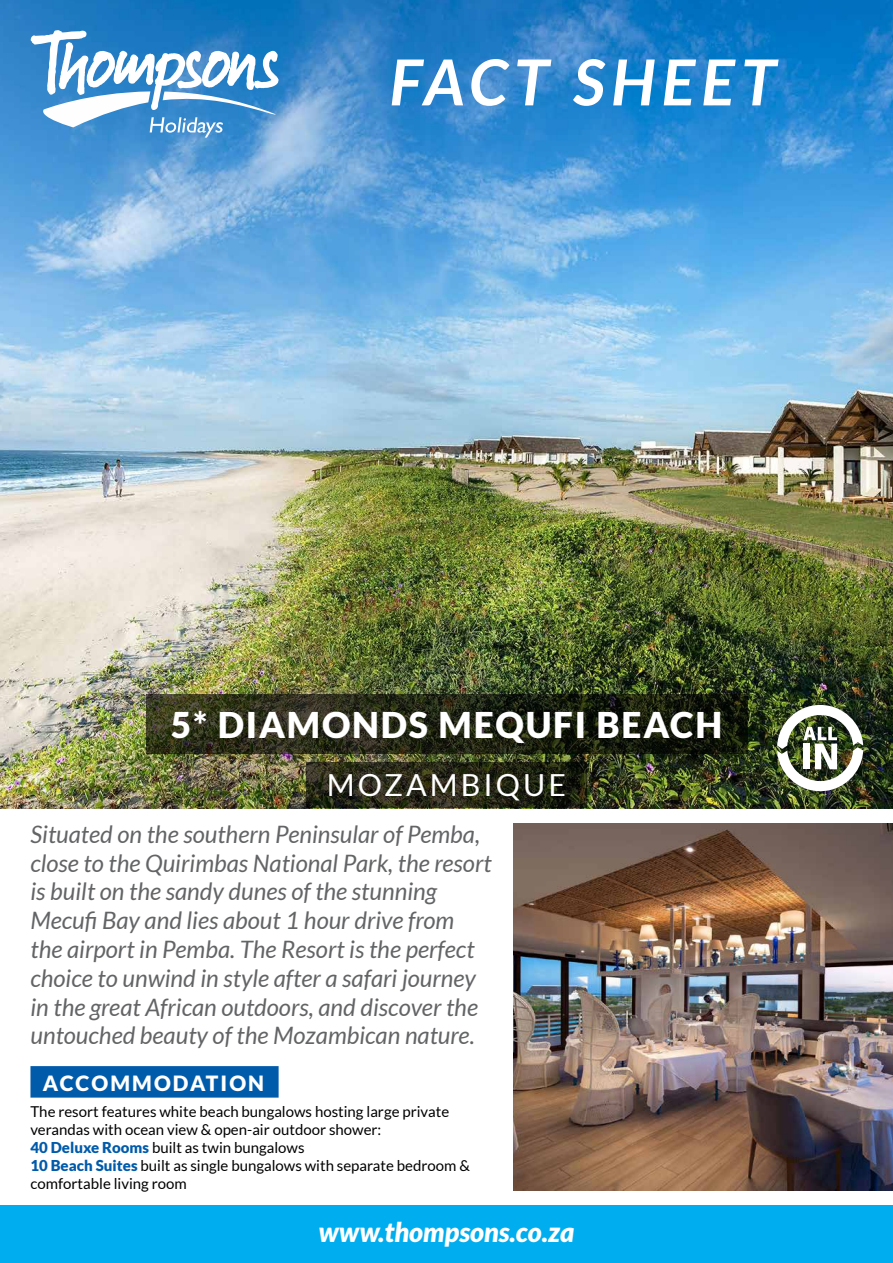
<style>
.page{position:relative;width:893px;height:1263px;background:#fff}
.page>*{position:absolute;margin:0;border:0;box-sizing:border-box;transform-origin:0 0}
.t1{font:italic 700 63.45px "Lato";letter-spacing:.1em;color:#fff}
.t2{font:900 35.55px "Lato";letter-spacing:.05em;color:#fff}
.t3{font:30.45px "Lato";letter-spacing:.1em;color:#fff}
.t4{font:italic 900 27px "Lato";color:#fff}
.t5{font:italic 24px/28.8px "Lato";color:#636466}
.t6{font:900 21px "Lato";letter-spacing:.1em;color:#fff}
.t7{font:15px/18px "Lato";color:#000}
.s1{font-weight:900;color:#005baa}
</style>
<div class="page">
<img style="left:0;top:0;width:893px;height:808px">
<img style="left:513px;top:823px;width:380px;height:368px">
<div style="left:0;top:1205px;width:893px;height:58px;background:#00aeef"></div>
<svg style="left:30px;top:29px;width:249px;height:110px"></svg>
<svg style="left:146px;top:695px;width:601px;height:59px;background:#232615"></svg>
<svg style="left:306px;top:762px;width:281px;height:46px;background:#262716"></svg>
<div style="left:30px;top:1066px;width:249px;height:31px;background:#005baa"></div>
<img style="left:777px;top:705px;width:86px;height:86px">
<h1 class="t1" style="left:389px;top:46px;width:388px">FACT SHEET</h1>
<h2 class="t2" style="left:171px;top:704px;width:553px">5* DIAMONDS MEQUFI BEACH</h2>
<p class="t3" style="left:327px;top:768px;width:241px">MOZAMBIQUE</p>
<p class="t5" style="left:30px;top:820px;width:463px">Situated on the southern Peninsular of Pemba, close to the Quirimbas National Park, the resort is built on the sandy dunes of the stunning Mecufi Bay and lies about 1 hour drive from the airport in Pemba. The Resort is the perfect choice to unwind in style after a safari journey in the great African outdoors, and discover the untouched beauty of the Mozambican nature.</p>
<p class="t6" style="left:43px;top:1071px;width:223px">ACCOMMODATION</p>
<p class="t7" style="left:30px;top:1103px;width:441px">The resort features white beach bungalows hosting large private verandas with ocean view &amp; open-air outdoor shower:<br><span class="s1">40 Deluxe Rooms</span> built as twin bungalows<br><span class="s1">10 Beach Suites</span> built as single bungalows with separate bedroom &amp; comfortable living room</p>
<p class="t4" style="left:319px;top:1216px;width:257px">www.thompsons.co.za</p>
</div>
